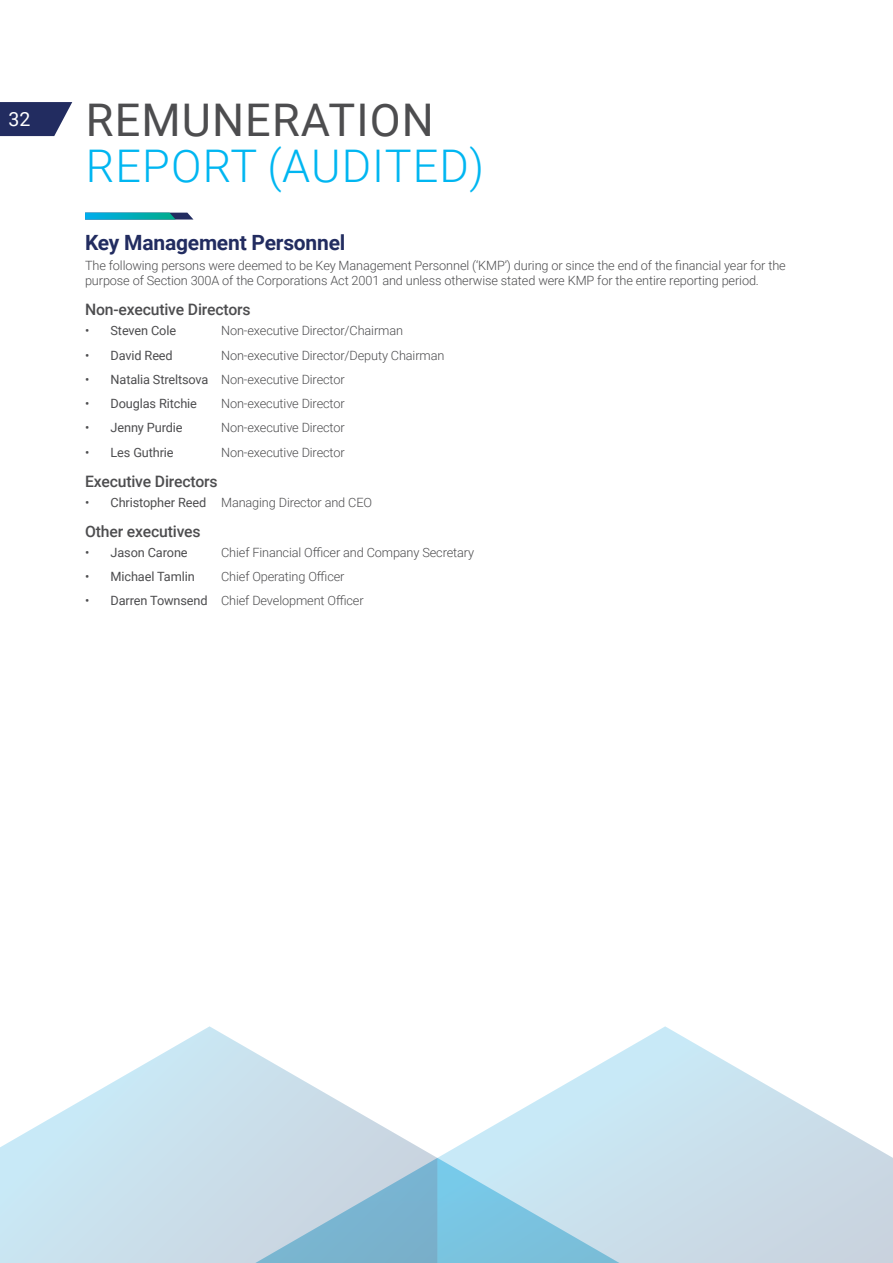
<style>
.page{position:relative;width:893px;height:1263px;background:#fff}
.page>*{position:absolute;margin:0;border:0;box-sizing:border-box;transform-origin:0 0}
.t1{font:300 45px "Roboto";letter-spacing:.025em;color:#00b6f1}
.t2{font:45px "Roboto";letter-spacing:.025em;color:#4d4d4f}
.t3{font:700 21px "Roboto";letter-spacing:-.01em;color:#222c60}
.t4{font:19.5px "Roboto";color:#fff}
.t5{font:500 15.75px "Roboto";letter-spacing:-.01em;color:#4d4d4f}
.t6{font:300 12.75px/15.8px "Roboto";letter-spacing:-.01em;color:#4d4d4f}
.t7{font:12.75px "Roboto";letter-spacing:-.01em;color:#4d4d4f}
.s1{font-weight:400}
</style>
<div class="page">
<svg style="left:0;top:102px;width:72px;height:34px"></svg>
<svg style="left:85px;top:213px;width:108px;height:7px"></svg>
<svg style="left:437px;top:1026px;width:456px;height:237px"></svg>
<svg style="left:0;top:1026px;width:437px;height:237px"></svg>
<h3 class="t4" style="left:9px;top:106px;width:23px">32</h3>
<h1 class="t2" style="left:86px;top:88px;width:350px">REMUNERATION</h1>
<h1 class="t1" style="left:86px;top:135px;width:400px">REPORT (AUDITED)</h1>
<h2 class="t3" style="left:85px;top:227px;width:262px">Key Management Personnel</h2>
<p class="t6" style="left:85px;top:257px;width:702px">The following persons were deemed to be Key Management Personnel (‘KMP’) during or since the end of the financial year for the purpose of Section 300A of the Corporations Act 2001 and unless otherwise stated were KMP for the entire reporting period.</p>
<p class="t5" style="left:85px;top:299px;width:167px">Non-executive Directors</p>
<p class="t7" style="left:85px;top:322px;width:93px">• Steven Cole</p>
<p class="t6" style="left:221px;top:322px;width:183px">Non-executive Director/Chairman</p>
<p class="t7" style="left:85px;top:346px;width:89px">• David Reed</p>
<p class="t6" style="left:221px;top:347px;width:225px">Non-executive Director/Deputy Chairman</p>
<p class="t6" style="left:85px;top:371px;width:261px"><span class="s1">• Natalia Streltsova</span> Non-executive Director</p>
<p class="t7" style="left:85px;top:395px;width:113px">• Douglas Ritchie</p>
<p class="t6" style="left:221px;top:395px;width:125px">Non-executive Director</p>
<p class="t7" style="left:85px;top:419px;width:99px">• Jenny Purdie</p>
<p class="t6" style="left:221px;top:419px;width:125px">Non-executive Director</p>
<p class="t7" style="left:85px;top:443px;width:90px">• Les Guthrie</p>
<p class="t6" style="left:221px;top:444px;width:125px">Non-executive Director</p>
<p class="t5" style="left:85px;top:470px;width:134px">Executive Directors</p>
<p class="t6" style="left:85px;top:494px;width:289px"><span class="s1">• Christopher Reed</span> Managing Director and CEO</p>
<p class="t5" style="left:85px;top:520px;width:117px">Other executives</p>
<p class="t7" style="left:85px;top:543px;width:104px">• Jason Carone</p>
<p class="t6" style="left:221px;top:544px;width:255px">Chief Financial Officer and Company Secretary</p>
<p class="t7" style="left:85px;top:567px;width:111px">• Michael Tamlin</p>
<p class="t6" style="left:221px;top:568px;width:125px">Chief Operating Officer</p>
<p class="t6" style="left:85px;top:592px;width:280px"><span class="s1">• Darren Townsend</span> Chief Development Officer</p>
</div>
